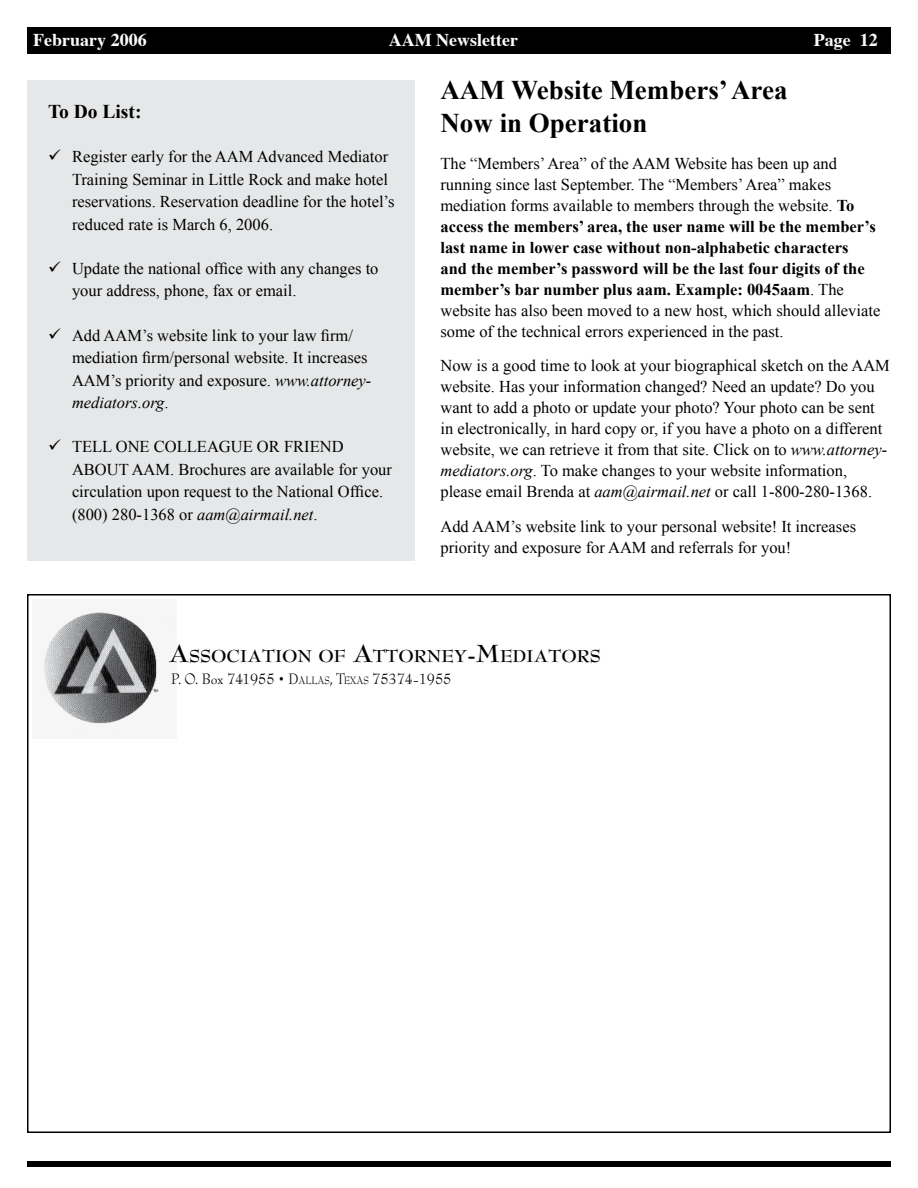
<style>
.page{position:relative;width:918px;height:1188px;background:#fff}
.page>*{position:absolute;margin:0;border:0;box-sizing:border-box;transform-origin:0 0}
.t1{font:700 27px/32.4px "Times New Roman";color:#000}
.t2{font:700 19.5px "Times New Roman";color:#000}
.t3{font:700 18.9px "Bernhard Modern Std";color:#000;scale:1.05 1}
.t4{font:700 18px "Times";color:#fcfcfc}
.t5{font:16.5px/21px "Times New Roman";color:#000}
.t6{font:16.5px "Bernhard Modern Std";color:#000;scale:.89 1}
.s1{font-style:italic}
.s2{font-weight:700}
.s3{font-size:27px}
.s4{font-size:11.55px}
</style>
<div class="page">
<div style="left:27px;top:27px;width:864px;height:27px;background:#000"></div>
<div style="left:27px;top:1161px;width:864px;height:6px;background:#000"></div>
<img style="left:43px;top:605px;width:116px;height:131px">
<div style="left:28px;top:80px;width:387px;height:481px;background:#e6e7e8"></div>
<p class="t4" style="left:33px;top:22px;width:115px">February 2006</p>
<p class="t4" style="left:389px;top:22px;width:131px">AAM Newsletter</p>
<p class="t4" style="left:814px;top:22px;width:65px">Page 12</p>
<p class="t2" style="left:48px;top:100px;width:95px">To Do List:</p>
<p class="t5" style="left:72px;top:145px;width:324px;line-height:22.5px">Register early for the AAM Advanced Mediator Training Seminar in Little Rock and make hotel reservations. Reservation deadline for the hotel’s reduced rate is March 6, 2006.</p>
<p class="t5" style="left:72px;top:257px;width:308px;line-height:22.5px">Update the national office with any changes to your address, phone, fax or email.</p>
<p class="t5" style="left:72px;top:324px;width:301px;line-height:22.5px">Add AAM’s website link to your law firm/ mediation firm/personal website. It increases AAM’s priority and exposure. <span class="s1">www.attorney&shy;mediators.org</span>.</p>
<p class="t5" style="left:72px;top:435px;width:322px;line-height:22.5px">TELL ONE COLLEAGUE OR FRIEND ABOUT AAM. Brochures are available for your circulation upon request to the National Office. (800) 280-1368 or <span class="s1">aam@airmail.net</span>.</p>
<h1 class="t1" style="left:440px;top:74px;width:349px">AAM Website Members’ Area<br>Now in Operation</h1>
<p class="t5" style="left:440px;top:153px;width:441px">The “Members’ Area” of the AAM Website has been up and running since last September. The “Members’ Area” makes mediation forms available to members through the website. <span class="s2">To access the members’ area, the user name will be the member’s last name in lower case without non-alphabetic characters<br>and the member’s password will be the last four digits of the member’s bar number plus aam. Example: 0045aam</span>. The website has also been moved to a new host, which should alleviate some of the technical errors experienced in the past.</p>
<p class="t5" style="left:440px;top:355px;width:451px">Now is a good time to look at your biographical sketch on the AAM website. Has your information changed? Need an update? Do you want to add a photo or update your photo? Your photo can be sent in electronically, in hard copy or, if you have a photo on a different website, we can retrieve it from that site. Click on to <span class="s1">www.attorney&shy;mediators.org</span>. To make changes to your website information, please email Brenda at <span class="s1">aam@airmail.net</span> or call 1-800-280-1368.</p>
<p class="t5" style="left:440px;top:516px;width:417px">Add AAM’s website link to your personal website! It increases priority and exposure for AAM and referrals for you!</p>
<p class="t3" style="left:168px;top:646px;width:414px"><span class="s3">A</span>SSOCIATION OF <span class="s3">A</span>TTORNEY<span class="s3">-M</span>EDIATORS</p>
<p class="t6" style="left:171px;top:670px;width:316px">P. O. BOX 741955 • D<span class="s4">ALLAS</span>, T<span class="s4">EXAS</span> 75374-1955</p>
</div>
